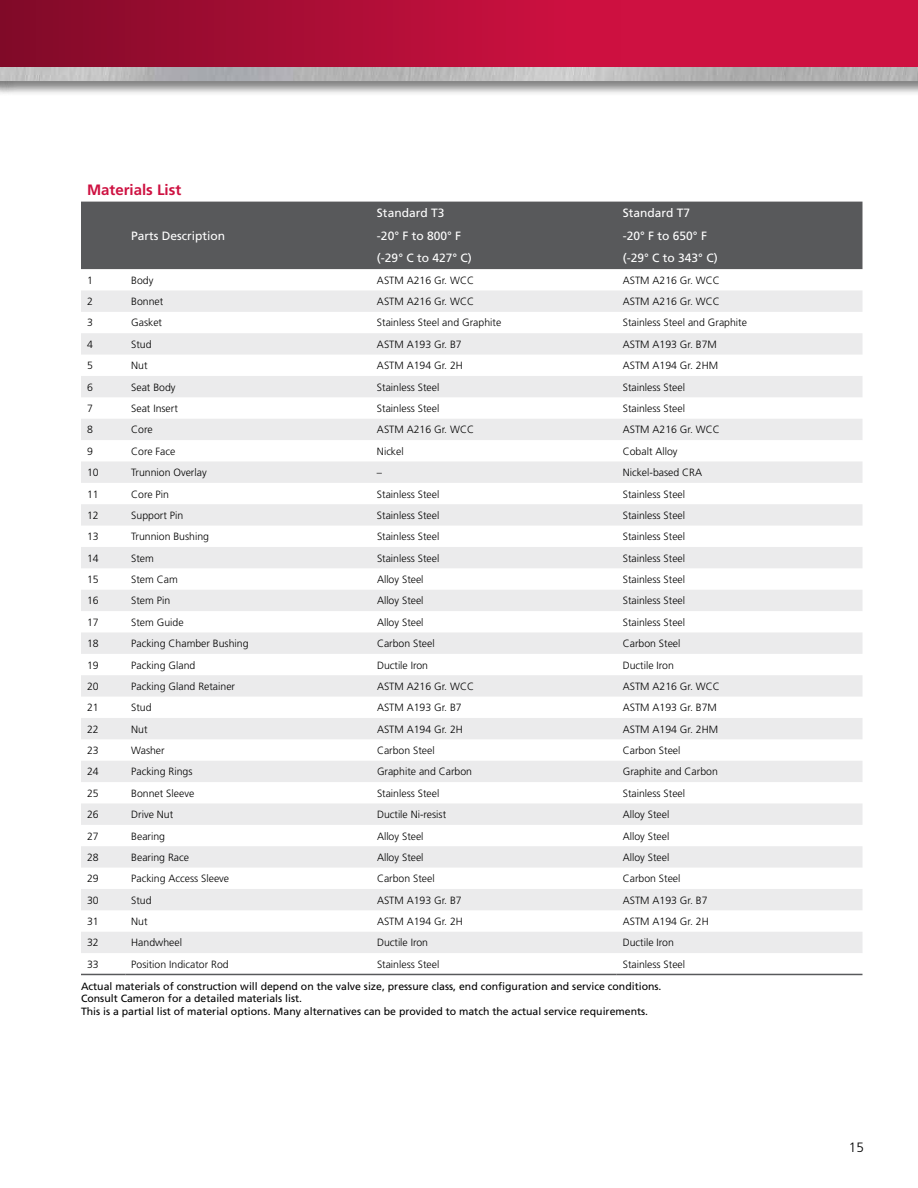
<style>
.page{position:relative;width:918px;height:1188px;background:#fff}
.page>*{position:absolute;margin:0;border:0;box-sizing:border-box;transform-origin:0 0}
.t1{font:700 15px "Frutiger LT Std";color:#ce1141}
.t2{font:300 13.5px "Frutiger LT Std";color:#000}
.t3{font:12px "Frutiger LT Std";color:#fff}
.t4{font:300 10.5px "Frutiger LT Std";color:#000}
.t5{font:10.5px/12.6px "Frutiger LT Std";color:#000}
</style>
<div class="page">
<div style="left:0;top:0;width:918px;height:68px;background:#ce1141"></div>
<div style="left:0;top:0;width:621px;height:68px;background:linear-gradient(to right,#800a28,#d31142)"></div>
<div style="left:0;top:66px;width:918px;height:30px;background:#000;opacity:.5"></div>
<img style="left:0;top:68px;width:918px;height:13px">
<div style="left:81px;top:202px;width:781px;height:67px;background:#58595b"></div>
<svg style="left:81px;top:290px;width:781px;height:663px;fill:#ededee"></svg>
<hr style="left:81px;top:974px;width:44px;height:1px;background:#58595b">
<hr style="left:125px;top:974px;width:246px;height:1px;background:#58595b">
<hr style="left:371px;top:974px;width:246px;height:1px;background:#58595b">
<hr style="left:617px;top:974px;width:245px;height:1px;background:#58595b">
<h1 class="t1" style="left:87px;top:181px;width:96px">Materials List</h1>
<p class="t3" style="left:377px;top:206px;width:69px">Standard T3</p>
<p class="t3" style="left:623px;top:206px;width:69px">Standard T7</p>
<p class="t3" style="left:131px;top:229px;width:96px">Parts Description</p>
<p class="t3" style="left:377px;top:229px;width:86px">-20° F to 800° F</p>
<p class="t3" style="left:623px;top:229px;width:86px">-20° F to 650° F</p>
<p class="t3" style="left:377px;top:251px;width:96px">(-29° C to 427° C)</p>
<p class="t3" style="left:623px;top:251px;width:96px">(-29° C to 343° C)</p>
<p class="t4" style="left:87px;top:274px;width:7px">1</p>
<p class="t4" style="left:131px;top:274px;width:24px">Body</p>
<p class="t4" style="left:377px;top:274px;width:99px">ASTM A216 Gr. WCC</p>
<p class="t4" style="left:623px;top:274px;width:99px">ASTM A216 Gr. WCC</p>
<p class="t4" style="left:87px;top:296px;width:7px">2</p>
<p class="t4" style="left:131px;top:296px;width:34px">Bonnet</p>
<p class="t4" style="left:377px;top:296px;width:99px">ASTM A216 Gr. WCC</p>
<p class="t4" style="left:623px;top:296px;width:99px">ASTM A216 Gr. WCC</p>
<p class="t4" style="left:87px;top:317px;width:7px">3</p>
<p class="t4" style="left:131px;top:317px;width:32px">Gasket</p>
<p class="t4" style="left:377px;top:317px;width:126px">Stainless Steel and Graphite</p>
<p class="t4" style="left:623px;top:317px;width:126px">Stainless Steel and Graphite</p>
<p class="t4" style="left:87px;top:338px;width:7px">4</p>
<p class="t4" style="left:131px;top:338px;width:22px">Stud</p>
<p class="t4" style="left:377px;top:338px;width:86px">ASTM A193 Gr. B7</p>
<p class="t4" style="left:623px;top:338px;width:96px">ASTM A193 Gr. B7M</p>
<p class="t4" style="left:87px;top:360px;width:7px">5</p>
<p class="t4" style="left:131px;top:360px;width:18px">Nut</p>
<p class="t4" style="left:377px;top:360px;width:87px">ASTM A194 Gr. 2H</p>
<p class="t4" style="left:623px;top:360px;width:97px">ASTM A194 Gr. 2HM</p>
<p class="t4" style="left:87px;top:381px;width:7px">6</p>
<p class="t4" style="left:131px;top:381px;width:46px">Seat Body</p>
<p class="t4" style="left:377px;top:381px;width:64px">Stainless Steel</p>
<p class="t4" style="left:623px;top:381px;width:64px">Stainless Steel</p>
<p class="t4" style="left:87px;top:402px;width:7px">7</p>
<p class="t4" style="left:131px;top:402px;width:48px">Seat Insert</p>
<p class="t4" style="left:377px;top:402px;width:64px">Stainless Steel</p>
<p class="t4" style="left:623px;top:402px;width:64px">Stainless Steel</p>
<p class="t4" style="left:87px;top:424px;width:7px">8</p>
<p class="t4" style="left:131px;top:424px;width:23px">Core</p>
<p class="t4" style="left:377px;top:424px;width:99px">ASTM A216 Gr. WCC</p>
<p class="t4" style="left:623px;top:424px;width:99px">ASTM A216 Gr. WCC</p>
<p class="t4" style="left:87px;top:445px;width:7px">9</p>
<p class="t4" style="left:131px;top:445px;width:46px">Core Face</p>
<p class="t4" style="left:377px;top:445px;width:28px">Nickel</p>
<p class="t4" style="left:623px;top:445px;width:56px">Cobalt Alloy</p>
<p class="t4" style="left:87px;top:467px;width:13px">10</p>
<p class="t4" style="left:131px;top:467px;width:77px">Trunnion Overlay</p>
<p class="t4" style="left:377px;top:467px;width:7px">–</p>
<p class="t4" style="left:623px;top:467px;width:81px">Nickel-based CRA</p>
<p class="t4" style="left:87px;top:488px;width:13px">11</p>
<p class="t4" style="left:131px;top:488px;width:39px">Core Pin</p>
<p class="t4" style="left:377px;top:488px;width:64px">Stainless Steel</p>
<p class="t4" style="left:623px;top:488px;width:64px">Stainless Steel</p>
<p class="t4" style="left:87px;top:509px;width:13px">12</p>
<p class="t4" style="left:131px;top:509px;width:53px">Support Pin</p>
<p class="t4" style="left:377px;top:509px;width:64px">Stainless Steel</p>
<p class="t4" style="left:623px;top:509px;width:64px">Stainless Steel</p>
<p class="t4" style="left:87px;top:531px;width:13px">13</p>
<p class="t4" style="left:131px;top:531px;width:79px">Trunnion Bushing</p>
<p class="t4" style="left:377px;top:531px;width:64px">Stainless Steel</p>
<p class="t4" style="left:623px;top:531px;width:64px">Stainless Steel</p>
<p class="t4" style="left:87px;top:552px;width:13px">14</p>
<p class="t4" style="left:131px;top:552px;width:24px">Stem</p>
<p class="t4" style="left:377px;top:552px;width:64px">Stainless Steel</p>
<p class="t4" style="left:623px;top:552px;width:64px">Stainless Steel</p>
<p class="t4" style="left:87px;top:573px;width:13px">15</p>
<p class="t4" style="left:131px;top:573px;width:48px">Stem Cam</p>
<p class="t4" style="left:377px;top:573px;width:48px">Alloy Steel</p>
<p class="t4" style="left:623px;top:573px;width:64px">Stainless Steel</p>
<p class="t4" style="left:87px;top:595px;width:13px">16</p>
<p class="t4" style="left:131px;top:595px;width:41px">Stem Pin</p>
<p class="t4" style="left:377px;top:595px;width:48px">Alloy Steel</p>
<p class="t4" style="left:623px;top:595px;width:64px">Stainless Steel</p>
<p class="t4" style="left:87px;top:616px;width:13px">17</p>
<p class="t4" style="left:131px;top:616px;width:54px">Stem Guide</p>
<p class="t4" style="left:377px;top:616px;width:48px">Alloy Steel</p>
<p class="t4" style="left:623px;top:616px;width:64px">Stainless Steel</p>
<p class="t4" style="left:87px;top:638px;width:13px">18</p>
<p class="t4" style="left:131px;top:638px;width:119px">Packing Chamber Bushing</p>
<p class="t4" style="left:377px;top:638px;width:59px">Carbon Steel</p>
<p class="t4" style="left:623px;top:638px;width:59px">Carbon Steel</p>
<p class="t4" style="left:87px;top:659px;width:13px">19</p>
<p class="t4" style="left:131px;top:659px;width:66px">Packing Gland</p>
<p class="t4" style="left:377px;top:659px;width:53px">Ductile Iron</p>
<p class="t4" style="left:623px;top:659px;width:53px">Ductile Iron</p>
<p class="t4" style="left:87px;top:680px;width:13px">20</p>
<p class="t4" style="left:131px;top:680px;width:105px">Packing Gland Retainer</p>
<p class="t4" style="left:377px;top:680px;width:99px">ASTM A216 Gr. WCC</p>
<p class="t4" style="left:623px;top:680px;width:99px">ASTM A216 Gr. WCC</p>
<p class="t4" style="left:87px;top:702px;width:13px">21</p>
<p class="t4" style="left:131px;top:702px;width:22px">Stud</p>
<p class="t4" style="left:377px;top:702px;width:86px">ASTM A193 Gr. B7</p>
<p class="t4" style="left:623px;top:702px;width:96px">ASTM A193 Gr. B7M</p>
<p class="t4" style="left:87px;top:723px;width:13px">22</p>
<p class="t4" style="left:131px;top:723px;width:18px">Nut</p>
<p class="t4" style="left:377px;top:723px;width:87px">ASTM A194 Gr. 2H</p>
<p class="t4" style="left:623px;top:723px;width:97px">ASTM A194 Gr. 2HM</p>
<p class="t4" style="left:87px;top:744px;width:13px">23</p>
<p class="t4" style="left:131px;top:744px;width:35px">Washer</p>
<p class="t4" style="left:377px;top:744px;width:59px">Carbon Steel</p>
<p class="t4" style="left:623px;top:744px;width:59px">Carbon Steel</p>
<p class="t4" style="left:87px;top:766px;width:13px">24</p>
<p class="t4" style="left:131px;top:766px;width:63px">Packing Rings</p>
<p class="t4" style="left:377px;top:766px;width:97px">Graphite and Carbon</p>
<p class="t4" style="left:623px;top:766px;width:97px">Graphite and Carbon</p>
<p class="t4" style="left:87px;top:787px;width:13px">25</p>
<p class="t4" style="left:131px;top:787px;width:65px">Bonnet Sleeve</p>
<p class="t4" style="left:377px;top:787px;width:64px">Stainless Steel</p>
<p class="t4" style="left:623px;top:787px;width:64px">Stainless Steel</p>
<p class="t4" style="left:87px;top:809px;width:13px">26</p>
<p class="t4" style="left:131px;top:809px;width:43px">Drive Nut</p>
<p class="t4" style="left:377px;top:809px;width:71px">Ductile Ni-resist</p>
<p class="t4" style="left:623px;top:809px;width:48px">Alloy Steel</p>
<p class="t4" style="left:87px;top:830px;width:13px">27</p>
<p class="t4" style="left:131px;top:830px;width:35px">Bearing</p>
<p class="t4" style="left:377px;top:830px;width:48px">Alloy Steel</p>
<p class="t4" style="left:623px;top:830px;width:48px">Alloy Steel</p>
<p class="t4" style="left:87px;top:851px;width:13px">28</p>
<p class="t4" style="left:131px;top:851px;width:59px">Bearing Race</p>
<p class="t4" style="left:377px;top:851px;width:48px">Alloy Steel</p>
<p class="t4" style="left:623px;top:851px;width:48px">Alloy Steel</p>
<p class="t4" style="left:87px;top:873px;width:13px">29</p>
<p class="t4" style="left:131px;top:873px;width:99px">Packing Access Sleeve</p>
<p class="t4" style="left:377px;top:873px;width:59px">Carbon Steel</p>
<p class="t4" style="left:623px;top:873px;width:59px">Carbon Steel</p>
<p class="t4" style="left:87px;top:894px;width:13px">30</p>
<p class="t4" style="left:131px;top:894px;width:22px">Stud</p>
<p class="t4" style="left:377px;top:894px;width:86px">ASTM A193 Gr. B7</p>
<p class="t4" style="left:623px;top:894px;width:86px">ASTM A193 Gr. B7</p>
<p class="t4" style="left:87px;top:915px;width:13px">31</p>
<p class="t4" style="left:131px;top:915px;width:18px">Nut</p>
<p class="t4" style="left:377px;top:915px;width:87px">ASTM A194 Gr. 2H</p>
<p class="t4" style="left:623px;top:915px;width:87px">ASTM A194 Gr. 2H</p>
<p class="t4" style="left:87px;top:937px;width:13px">32</p>
<p class="t4" style="left:131px;top:937px;width:52px">Handwheel</p>
<p class="t4" style="left:377px;top:937px;width:53px">Ductile Iron</p>
<p class="t4" style="left:623px;top:937px;width:53px">Ductile Iron</p>
<p class="t4" style="left:87px;top:958px;width:13px">33</p>
<p class="t4" style="left:131px;top:958px;width:99px">Position Indicator Rod</p>
<p class="t4" style="left:377px;top:958px;width:64px">Stainless Steel</p>
<p class="t4" style="left:623px;top:958px;width:64px">Stainless Steel</p>
<p class="t5" style="left:81px;top:980px;width:582px">Actual materials of construction will depend on the valve size, pressure class, end configuration and service conditions.<br>Consult Cameron for a detailed materials list.<br>This is a partial list of material options. Many alternatives can be provided to match the actual service requirements.</p>
<p class="t2" style="left:849px;top:1140px;width:17px">15</p>
</div>
